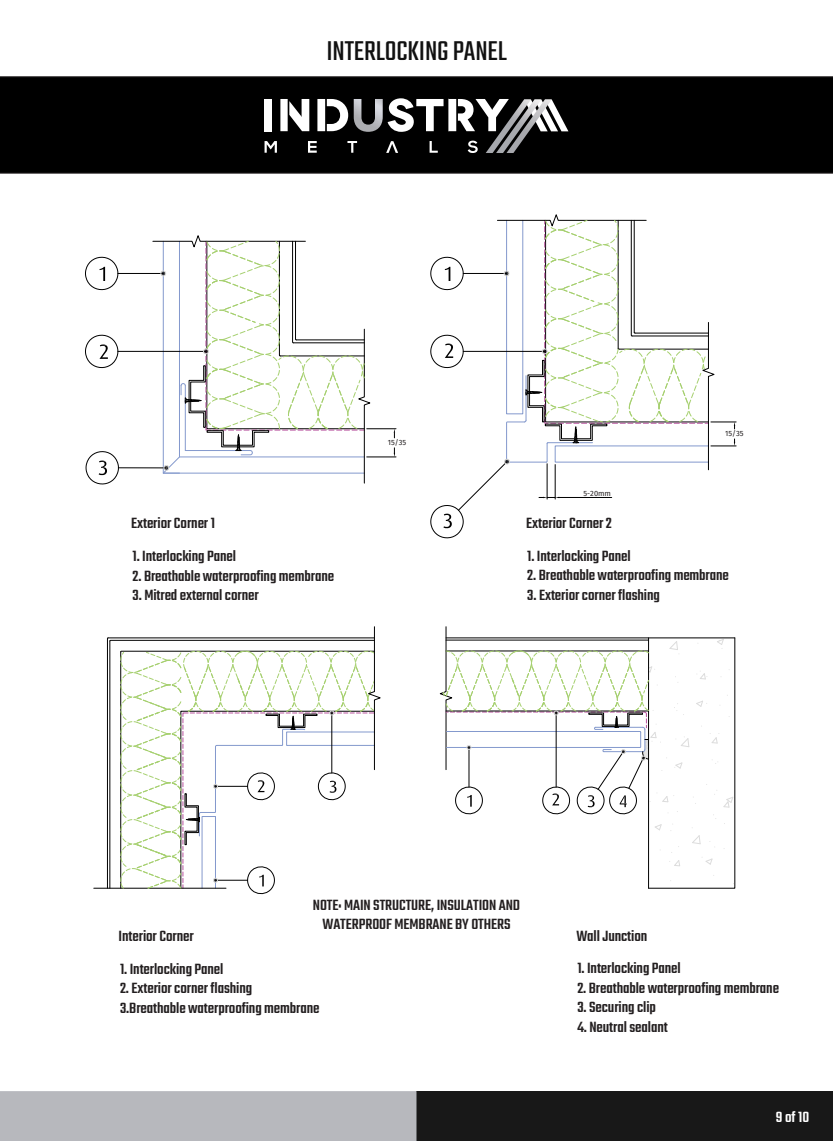
<style>
.page{position:relative;width:833px;height:1141px;background:#fff}
.page>*{position:absolute;margin:0;border:0;box-sizing:border-box;transform-origin:0 0}
.t1{font:30px "Teko";letter-spacing:-.005em;color:#111}
.t2{font:500 16.25px/19.5px "Teko";letter-spacing:-.005em;color:#231f20}
.t3{font:500 16.25px "Teko";color:#fff}
.t4{font:7.5px "Fira Sans";color:#231f20}
</style>
<div class="page">
<div style="left:0;top:76px;width:832px;height:97px;background:#000"></div>
<svg style="left:264px;top:98px;width:304px;height:55px"></svg>
<div style="left:416px;top:1090px;width:416px;height:50px;background:#181818"></div>
<div style="left:0;top:1090px;width:416px;height:50px;background:#b7b8bd"></div>
<hr style="left:366px;top:456px;width:30px;height:1px;background:#000">
<hr style="left:366px;top:428px;width:30px;height:1px;background:#000">
<svg style="left:393px;top:448px;width:2px;height:9px"></svg>
<svg style="left:393px;top:428px;width:2px;height:10px"></svg>
<svg style="left:85px;top:256px;width:33px;height:35px"></svg>
<svg style="left:85px;top:334px;width:33px;height:35px"></svg>
<hr style="left:118px;top:273px;width:45px;height:1px;background:#000">
<hr style="left:118px;top:351px;width:88px;height:1px;background:#000">
<hr style="left:94px;top:887px;width:132px;height:1px;background:#000">
<svg style="left:430px;top:214px;width:305px;height:325px"></svg>
<svg style="left:85px;top:451px;width:34px;height:34px"></svg>
<hr style="left:118px;top:467px;width:48px;height:1px;background:#000">
<svg style="left:152px;top:235px;width:219px;height:248px"></svg>
<svg style="left:107px;top:626px;width:274px;height:269px"></svg>
<svg style="left:439px;top:626px;width:296px;height:262px"></svg>
<h1 class="t1" style="left:326px;top:34px;width:182px">INTERLOCKING PANEL</h1>
<p class="t4" style="left:388px;top:436px;width:20px">15/35</p>
<p class="t4" style="left:583px;top:487px;width:29px">5-20mm</p>
<p class="t4" style="left:724px;top:428px;width:20px">15/35</p>
<p class="t2" style="left:131px;top:514px;width:85px">Exterior Corner 1</p>
<p class="t2" style="left:526px;top:514px;width:87px">Exterior Corner 2</p>
<p class="t2" style="left:527px;top:547px;width:105px">1. Interlocking Panel</p>
<p class="t2" style="left:527px;top:566px;width:203px">2. Breathable waterproofing membrane</p>
<p class="t2" style="left:527px;top:586px;width:134px">3. Exterior corner flashing</p>
<p class="t2" style="left:132px;top:547px;width:105px">1. Interlocking Panel</p>
<p class="t2" style="left:132px;top:567px;width:203px">2. Breathable waterproofing membrane</p>
<p class="t2" style="left:132px;top:586px;width:128px">3. Mitred external corner</p>
<p class="t2" style="left:313px;top:895px;width:209px;text-align:center">NOTE: MAIN STRUCTURE, INSULATION AND<br>WATERPROOF MEMBRANE BY OTHERS</p>
<p class="t2" style="left:119px;top:927px;width:77px">Interior Corner</p>
<p class="t2" style="left:576px;top:927px;width:72px">Wall Junction</p>
<p class="t2" style="left:577px;top:959px;width:105px">1. Interlocking Panel</p>
<p class="t2" style="left:577px;top:978px;width:203px">2. Breathable waterproofing membrane</p>
<p class="t2" style="left:577px;top:998px;width:80px">3. Securing clip</p>
<p class="t2" style="left:577px;top:1017px;width:92px">4. Neutral sealant</p>
<p class="t2" style="left:120px;top:960px;width:105px">1. Interlocking Panel</p>
<p class="t2" style="left:120px;top:979px;width:201px">2. Exterior corner flashing<br>3.Breathable waterproofing membrane</p>
<p class="t3" style="left:775px;top:1107px;width:35px">9 of 10</p>
</div>
